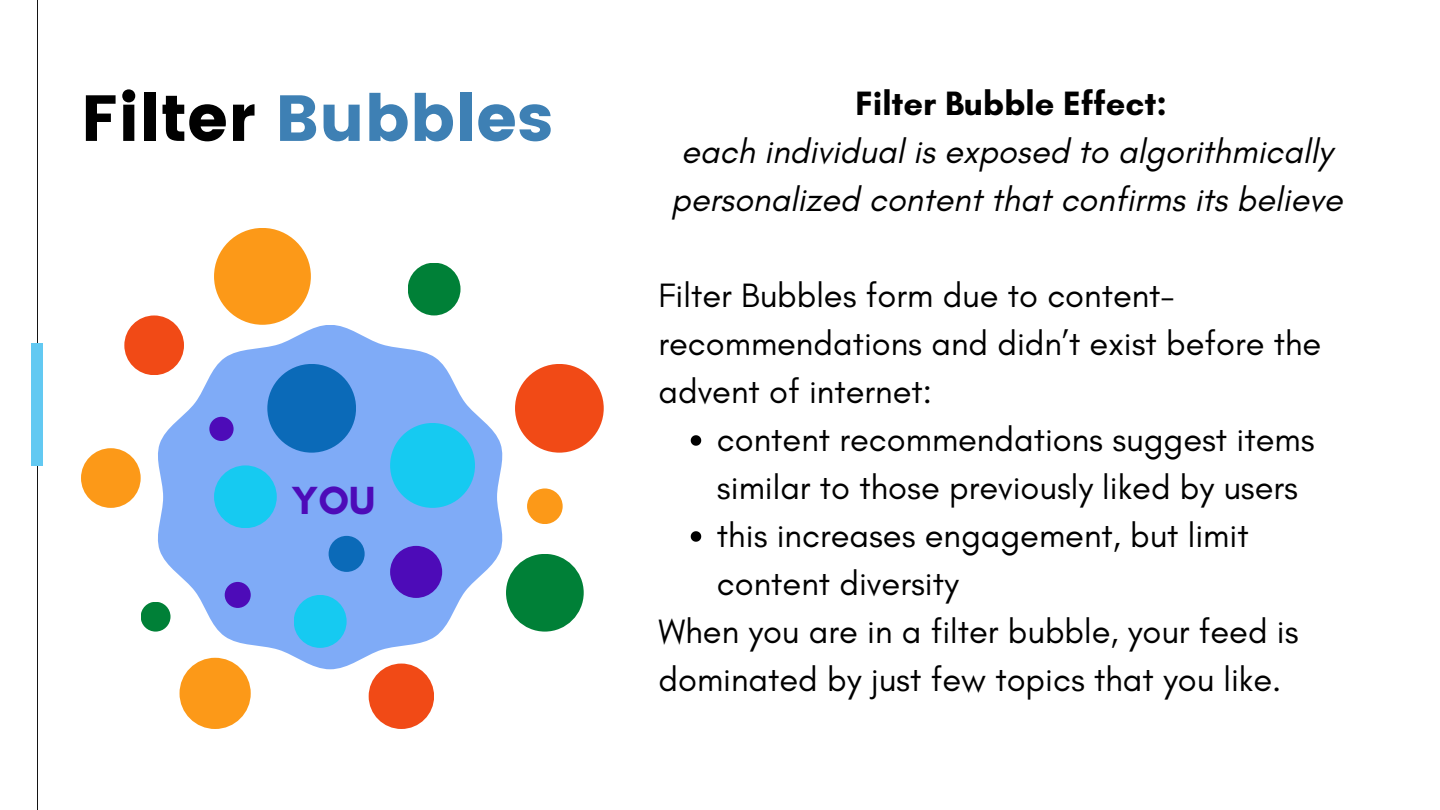
<style>
.page{position:relative;width:1440px;height:810px;background:#fff}
.page>*{position:absolute;margin:0;border:0;box-sizing:border-box;transform-origin:0 0}
.t1{font:65px "Poppins";color:#3e80b4}
.t2{font:700 40px "Glacial Indifference";color:#4d0bb8}
.t3{font:34.4px/48px "Glacial Indifference";color:#000}
.t4{font:italic 34.4px/48px "Glacial Indifference";color:#000}
.t5{font:700 34.4px "Glacial Indifference";color:#000}
.s1{color:#000}
</style>
<div class="page">
<hr style="left:37px;top:0;width:1px;height:810px;background:#141414">
<div style="left:32px;top:344px;width:11px;height:122px;background:#62c9f2"></div>
<svg style="left:158px;top:325px;width:345px;height:344px;fill:#7fabf7"></svg>
<div style="left:214px;top:465px;width:63px;height:63px;background:#16caf1;border-radius:50%"></div>
<div style="left:267px;top:364px;width:89px;height:89px;background:#0b6ab8;border-radius:50%"></div>
<div style="left:329px;top:536px;width:36px;height:36px;background:#0b6ab8;border-radius:50%"></div>
<div style="left:390px;top:423px;width:85px;height:85px;background:#16caf1;border-radius:50%"></div>
<div style="left:390px;top:546px;width:52px;height:52px;background:#4d0bb8;border-radius:50%"></div>
<div style="left:209px;top:417px;width:25px;height:24px;background:#4d0bb8;border-radius:50%"></div>
<div style="left:225px;top:582px;width:26px;height:26px;background:#4d0bb8;border-radius:50%"></div>
<div style="left:294px;top:595px;width:53px;height:53px;background:#16caf1;border-radius:50%"></div>
<div style="left:124px;top:315px;width:60px;height:60px;background:#f14a16;border-radius:50%"></div>
<div style="left:81px;top:448px;width:60px;height:60px;background:#fc9918;border-radius:50%"></div>
<div style="left:506px;top:554px;width:78px;height:78px;background:#008037;border-radius:50%"></div>
<div style="left:141px;top:602px;width:30px;height:30px;background:#008037;border-radius:50%"></div>
<div style="left:408px;top:263px;width:53px;height:52px;background:#008037;border-radius:50%"></div>
<div style="left:515px;top:364px;width:89px;height:89px;background:#f14a16;border-radius:50%"></div>
<div style="left:180px;top:658px;width:71px;height:71px;background:#fc9918;border-radius:50%"></div>
<div style="left:527px;top:488px;width:36px;height:36px;background:#fc9918;border-radius:50%"></div>
<div style="left:369px;top:664px;width:65px;height:65px;background:#f14a16;border-radius:50%"></div>
<div style="left:214px;top:228px;width:97px;height:97px;background:#fc9918;border-radius:50%"></div>
<svg style="left:691px;top:435px;width:10px;height:11px"></svg>
<svg style="left:691px;top:531px;width:10px;height:11px"></svg>
<h1 class="t1" style="left:81px;top:80px;width:474px"><span class="s1">Filter</span> Bubbles</h1>
<p class="t2" style="left:292px;top:476px;width:85px">YOU</p>
<p class="t5" style="left:855px;top:82px;width:313px">Filter Bubble Effect:</p>
<p class="t4" style="left:671px;top:127px;width:673px">each individual is exposed to algorithmically personalized content that confirms its believe</p>
<p class="t3" style="left:658px;top:271px;width:664px">Filter Bubbles form due to content&shy;recommendations and didn’t exist before the advent of internet:</p>
<p class="t3" style="left:717px;top:415px;width:599px">content recommendations suggest items similar to those previously liked by users</p>
<p class="t3" style="left:717px;top:511px;width:533px">this increases engagement, but limit content diversity</p>
<h2 class="t3" style="left:658px;top:607px;width:642px">When you are in a filter bubble, your feed is dominated by just few topics that you like.</h2>
</div>
